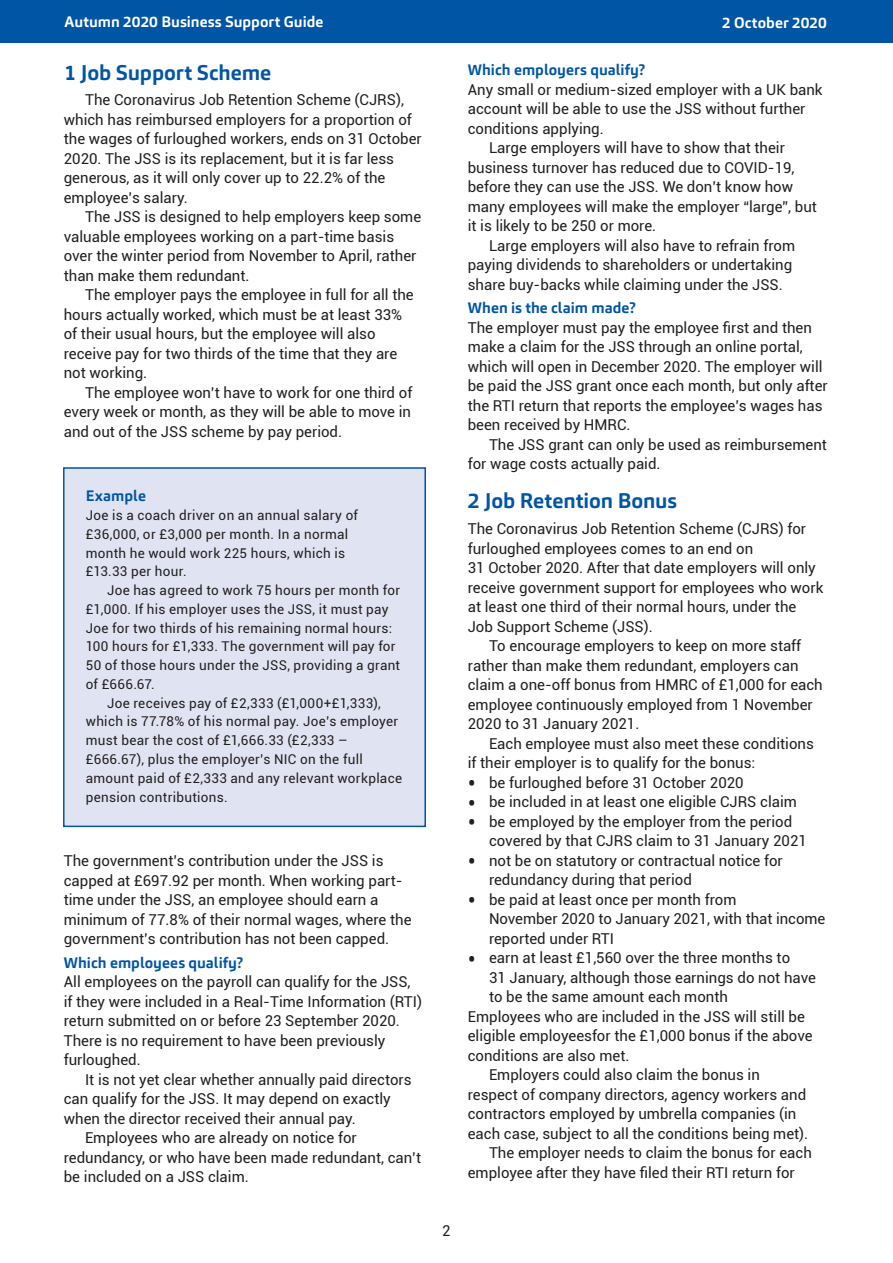
<style>
.page{position:relative;width:893px;height:1263px;background:#fff}
.page>*{position:absolute;margin:0;border:0;box-sizing:border-box;transform-origin:0 0}
.t1{font:700 21px "Carnac";letter-spacing:-.005em;color:#0155a5}
.t2{font:15px/19.5px "Roboto";color:#231f20}
.t3{font:700 15px "Carnac";letter-spacing:.005em;color:#0155a5}
.t4{font:700 15px "Carnac";letter-spacing:.005em;color:#fff}
.t5{font:13.5px/18.8px "Roboto";letter-spacing:.02em;color:#231f20}
.s1{font-size:24px}
</style>
<div class="page">
<div style="left:0;top:0;width:893px;height:43px;background:#0155a5"></div>
<div style="left:64px;top:468px;width:361px;height:358px;background:#e0e4f2"></div>
<div style="left:63px;top:467px;width:363px;height:360px;border:2px solid #0155a5"></div>
<p class="t4" style="left:65px;top:12px;width:260px">Autumn 2020 Business Support Guide</p>
<p class="t4" style="left:722px;top:14px;width:106px">2 October 2020</p>
<p class="t3" style="left:468px;top:60px;width:179px">Which employers qualify?</p>
<p class="t2" style="left:468px;top:79px;width:356px">Any small or medium-sized employer with a UK bank</p>
<p class="t2" style="left:468px;top:98px;width:339px">account will be able to use the JSS without further</p>
<p class="t2" style="left:468px;top:118px;width:138px">conditions applying.</p>
<p class="t2" style="left:489px;top:137px;width:297px">Large employers will have to show that their</p>
<p class="t2" style="left:468px;top:157px;width:328px">business turnover has reduced due to COVID-19,</p>
<p class="t2" style="left:468px;top:176px;width:327px">before they can use the JSS. We don’t know how</p>
<p class="t2" style="left:468px;top:196px;width:351px">many employees will make the employer “large”, but</p>
<p class="t2" style="left:468px;top:215px;width:190px">it is likely to be 250 or more.</p>
<p class="t2" style="left:489px;top:235px;width:308px">Large employers will also have to refrain from</p>
<p class="t2" style="left:468px;top:254px;width:326px">paying dividends to shareholders or undertaking</p>
<p class="t2" style="left:468px;top:274px;width:317px">share buy-backs while claiming under the JSS.</p>
<p class="t3" style="left:468px;top:298px;width:170px">When is the claim made?</p>
<p class="t2" style="left:468px;top:317px;width:362px">The employer must pay the employee first and then make a claim for the JSS through an online portal, which will open in December 2020. The employer will be paid the JSS grant once each month, but only after the RTI return that reports the employee’s wages has been received by HMRC.</p>
<p class="t2" style="left:468px;top:434px;width:361px;text-indent:21px">The JSS grant can only be used as reimbursement for wage costs actually paid.</p>
<h1 class="t1" style="left:468px;top:487px;width:211px">2 Job Retention Bonus</h1>
<p class="t2" style="left:468px;top:518px;width:357px">The Coronavirus Job Retention Scheme (CJRS) for furloughed employees comes to an end on<br>31 October 2020. After that date employers will only receive government support for employees who work at least one third of their normal hours, under the Job Support Scheme (JSS).</p>
<p class="t2" style="left:468px;top:635px;width:357px;text-indent:21px">To encourage employers to keep on more staff rather than make them redundant, employers can claim a one-off bonus from HMRC of £1,000 for each employee continuously employed from 1 November 2020 to 31 January 2021.</p>
<p class="t2" style="left:468px;top:733px;width:348px;text-indent:21px">Each employee must also meet these conditions if their employer is to qualify for the bonus:</p>
<p class="t2" style="left:468px;top:772px;width:277px"><span class="s1">•</span> be furloughed before 31 October 2020</p>
<p class="t2" style="left:468px;top:791px;width:331px"><span class="s1">•</span> be included in at least one eligible CJRS claim</p>
<p class="t2" style="left:489px;top:811px;width:319px;text-indent:-21px"><span class="s1">•</span> be employed by the employer from the period covered by that CJRS claim to 31 January 2021</p>
<p class="t2" style="left:489px;top:850px;width:295px;text-indent:-21px"><span class="s1">•</span> not be on statutory or contractual notice for redundancy during that period</p>
<p class="t2" style="left:489px;top:889px;width:338px;text-indent:-21px"><span class="s1">•</span> be paid at least once per month from<br>November 2020 to January 2021, with that income reported under RTI</p>
<p class="t2" style="left:468px;top:947px;width:324px"><span class="s1">•</span> earn at least £1,560 over the three months to</p>
<p class="t2" style="left:489px;top:967px;width:329px">31 January, although those earnings do not have</p>
<p class="t2" style="left:489px;top:986px;width:240px">to be the same amount each month</p>
<p class="t2" style="left:468px;top:1006px;width:339px">Employees who are included in the JSS will still be</p>
<p class="t2" style="left:468px;top:1025px;width:346px">eligible employeesfor the £1,000 bonus if the above</p>
<p class="t2" style="left:468px;top:1045px;width:163px">conditions are also met.</p>
<p class="t2" style="left:489px;top:1064px;width:272px">Employers could also claim the bonus in</p>
<p class="t2" style="left:468px;top:1084px;width:340px">respect of company directors, agency workers and</p>
<p class="t2" style="left:468px;top:1103px;width:330px">contractors employed by umbrella companies (in</p>
<p class="t2" style="left:468px;top:1123px;width:342px">each case, subject to all the conditions being met).</p>
<p class="t2" style="left:489px;top:1142px;width:324px">The employer needs to claim the bonus for each</p>
<p class="t2" style="left:468px;top:1162px;width:328px">employee after they have filed their RTI return for</p>
<h1 class="t1" style="left:64px;top:59px;width:209px">1 Job Support Scheme</h1>
<p class="t2" style="left:64px;top:90px;width:360px;text-indent:21px">The Coronavirus Job Retention Scheme (CJRS), which has reimbursed employers for a proportion of the wages of furloughed workers, ends on 31 October 2020. The JSS is its replacement, but it is far less generous, as it will only cover up to 22.2% of the employee’s salary.</p>
<p class="t2" style="left:64px;top:207px;width:359px;text-indent:21px">The JSS is designed to help employers keep some valuable employees working on a part-time basis over the winter period from November to April, rather than make them redundant.</p>
<p class="t2" style="left:64px;top:285px;width:351px;text-indent:21px">The employer pays the employee in full for all the hours actually worked, which must be at least 33% of their usual hours, but the employee will also receive pay for two thirds of the time that they are not working.</p>
<p class="t2" style="left:64px;top:382px;width:350px;text-align:justify;text-indent:21px">The employee won’t have to work for one third of every week or month, as they will be able to move in and out of the JSS scheme by pay period.</p>
<p class="t3" style="left:86px;top:486px;width:62px">Example</p>
<p class="t5" style="left:86px;top:505px;width:274px">Joe is a coach driver on an annual salary of £36,000, or £3,000 per month. In a normal month he would work 225 hours, which is £13.33 per hour.</p>
<p class="t5" style="left:86px;top:580px;width:316px;text-indent:21px">Joe has agreed to work 75 hours per month for £1,000. If his employer uses the JSS, it must pay Joe for two thirds of his remaining normal hours:<br>100 hours for £1,333. The government will pay for 50 of those hours under the JSS, providing a grant of £666.67.</p>
<p class="t5" style="left:86px;top:693px;width:318px;text-indent:21px">Joe receives pay of £2,333 (£1,000+£1,333), which is 77.78% of his normal pay. Joe’s employer must bear the cost of £1,666.33 (£2,333 – £666.67), plus the employer’s NIC on the full amount paid of £2,333 and any relevant workplace pension contributions.</p>
<p class="t2" style="left:64px;top:850px;width:349px">The government’s contribution under the JSS is capped at £697.92 per month. When working part&shy;time under the JSS, an employee should earn a minimum of 77.8% of their normal wages, where the government’s contribution has not been capped.</p>
<p class="t3" style="left:64px;top:953px;width:181px">Which employees qualify?</p>
<p class="t2" style="left:64px;top:972px;width:360px">All employees on the payroll can qualify for the JSS, if they were included in a Real-Time Information (RTI) return submitted on or before 23 September 2020.<br>There is no requirement to have been previously furloughed.</p>
<p class="t2" style="left:85px;top:1069px;width:328px">It is not yet clear whether annually paid directors</p>
<p class="t2" style="left:64px;top:1089px;width:329px">can qualify for the JSS. It may depend on exactly</p>
<p class="t2" style="left:64px;top:1108px;width:294px">when the director received their annual pay.</p>
<p class="t2" style="left:85px;top:1128px;width:273px">Employees who are already on notice for</p>
<p class="t2" style="left:64px;top:1147px;width:359px">redundancy, or who have been made redundant, can’t</p>
<p class="t2" style="left:64px;top:1167px;width:186px">be included on a JSS claim.</p>
<p class="t2" style="left:442px;top:1220px;width:10px">2</p>
</div>
